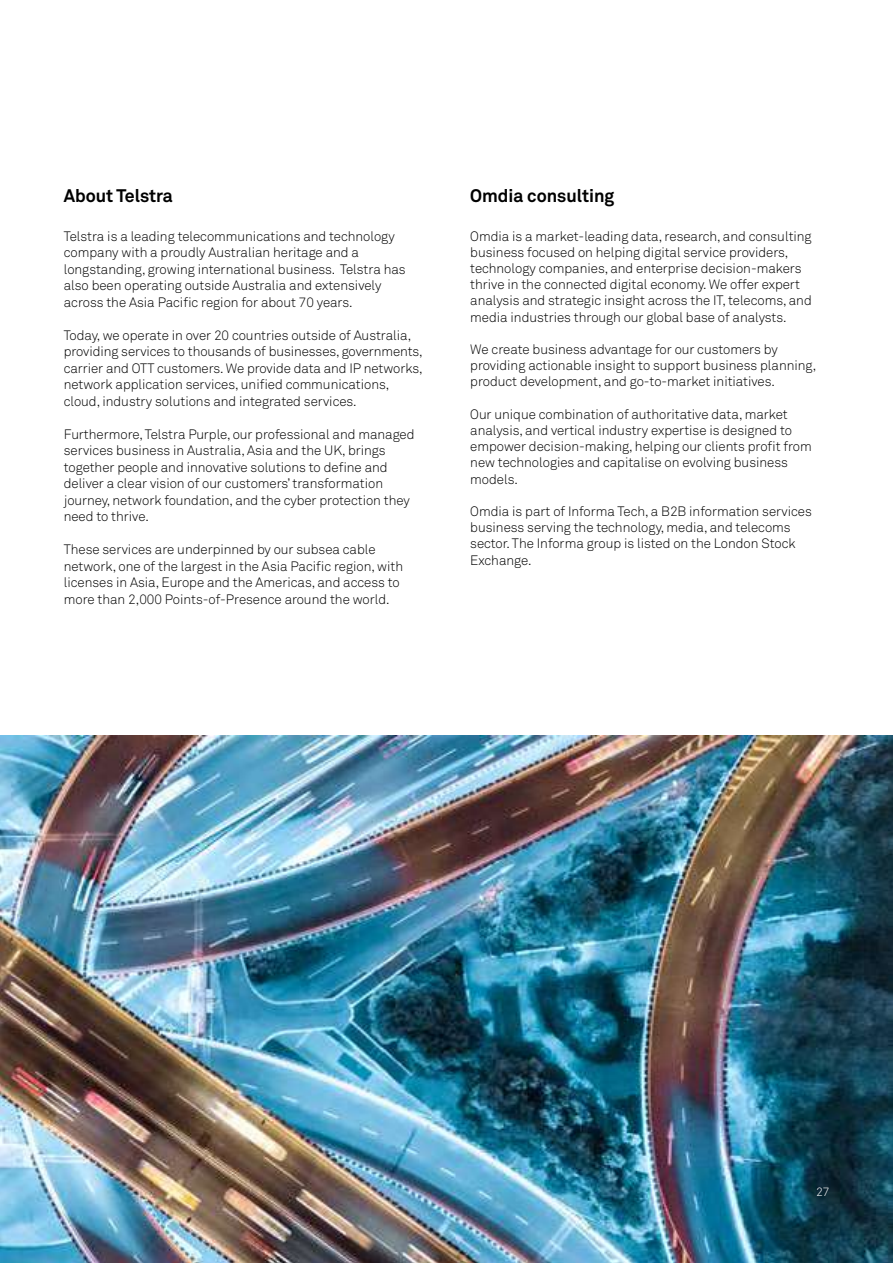
<style>
.page{position:relative;width:893px;height:1263px;background:#fff}
.page>*{position:absolute;margin:0;border:0;box-sizing:border-box;transform-origin:0 0}
.t1{font:700 18px "Telstra Akkurat";color:#000}
.t2{font:300 13.5px/16.5px "Telstra Akkurat";color:#000}
.t3{font:300 12px "Telstra Akkurat";color:#fff}
</style>
<div class="page">
<img style="left:0;top:736px;width:893px;height:527px">
<h1 class="t1" style="left:64px;top:184px;width:111px">About Telstra</h1>
<h1 class="t1" style="left:470px;top:184px;width:145px">Omdia consulting</h1>
<p class="t2" style="left:64px;top:228px;width:343px">Telstra is a leading telecommunications and technology company with a proudly Australian heritage and a longstanding, growing international business. Telstra has also been operating outside Australia and extensively across the Asia Pacific region for about 70 years.</p>
<p class="t2" style="left:64px;top:327px;width:360px">Today, we operate in over 20 countries outside of Australia, providing services to thousands of businesses, governments, carrier and OTT customers. We provide data and IP networks, network application services, unified communications, cloud, industry solutions and integrated services.</p>
<p class="t2" style="left:64px;top:426px;width:352px">Furthermore, Telstra Purple, our professional and managed services business in Australia, Asia and the UK, brings together people and innovative solutions to define and deliver a clear vision of our customers’ transformation journey, network foundation, and the cyber protection they need to thrive.</p>
<p class="t2" style="left:64px;top:541px;width:341px">These services are underpinned by our subsea cable network, one of the largest in the Asia Pacific region, with licenses in Asia, Europe and the Americas, and access to more than 2,000 Points-of-Presence around the world.</p>
<p class="t2" style="left:470px;top:228px;width:343px">Omdia is a market-leading data, research, and consulting business focused on helping digital service providers, technology companies, and enterprise decision-makers thrive in the connected digital economy. We offer expert analysis and strategic insight across the IT, telecoms, and media industries through our global base of analysts.</p>
<p class="t2" style="left:470px;top:341px;width:347px">We create business advantage for our customers by providing actionable insight to support business planning, product development, and go-to-market initiatives.</p>
<p class="t2" style="left:470px;top:406px;width:343px">Our unique combination of authoritative data, market analysis, and vertical industry expertise is designed to empower decision-making, helping our clients profit from new technologies and capitalise on evolving business models.</p>
<p class="t2" style="left:470px;top:503px;width:343px">Omdia is part of Informa Tech, a B2B information services business serving the technology, media, and telecoms sector. The Informa group is listed on the London Stock Exchange.</p>
<p class="t3" style="left:816px;top:1185px;width:15px">27</p>
</div>
